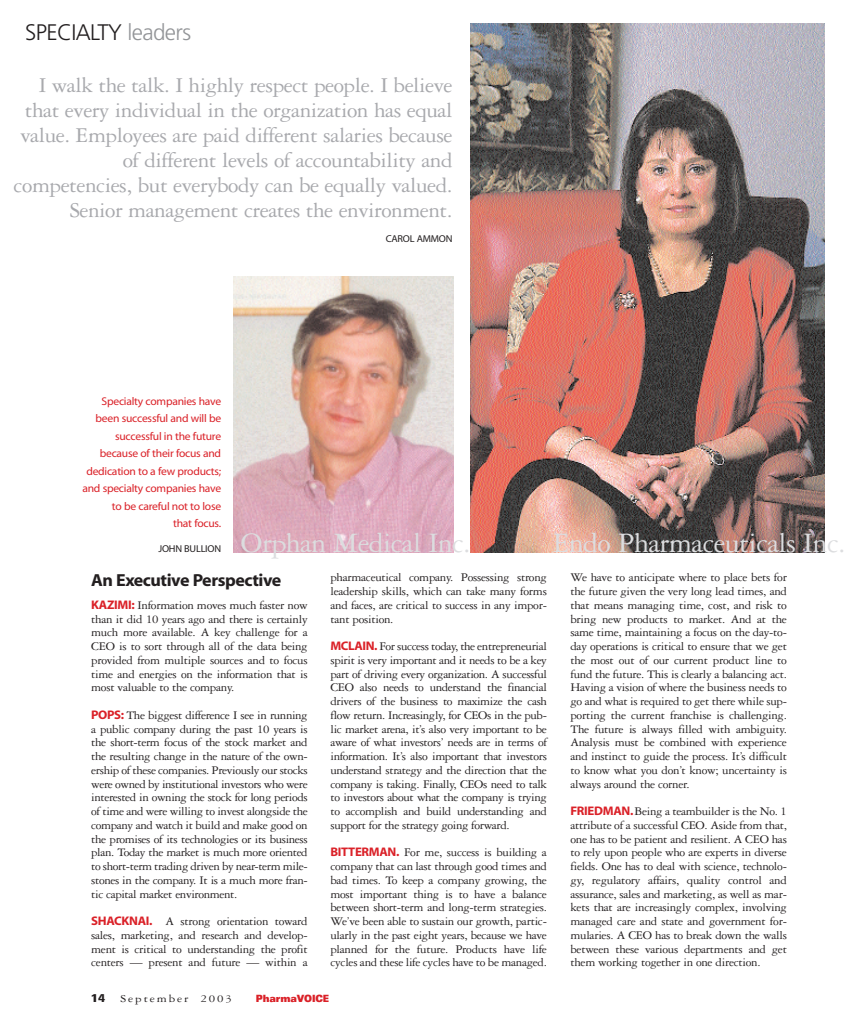
<style>
.page{position:relative;width:855px;height:1035px;background:#fff}
.page>*{position:absolute;margin:0;border:0;box-sizing:border-box;transform-origin:0 0}
.t1{font:30px "Garamond Three";letter-spacing:-.02em;color:#dcdddf}
.t2{font:22.5px/25px "Garamond Three";letter-spacing:-.02em;color:#a8a9ad;text-align:right}
.t3{font:300 22.5px "Frutiger";letter-spacing:-.03em;color:#231f20}
.t4{font:17.5px "Myriad MM 700 600";letter-spacing:-.025em;color:#231f20}
.t5{font:12.5px/13.8px "Garamond Three";letter-spacing:-.025em;color:#231f20;text-align:justify}
.t6{font:11.25px/17.5px "Myriad MM 400 600";letter-spacing:-.02em;color:#da2128;text-align:right}
.t7{font:11.25px "Garamond Three";letter-spacing:.15em;color:#231f20;scale:1.15 1}
.t8{font:700 condensed 11.25px "Univers";color:#231f20;scale:1.4 1}
.t9{font:10px "Myriad MM 400 600";letter-spacing:-.02em;color:#231f20}
.t10{font:900 expanded 10px "Univers";letter-spacing:-.015em;color:#da2128;scale:.75 1}
.s1{color:#939598}
.s2{font-family:"Myriad MM 700 600";color:#da2128}
</style>
<div class="page">
<img style="left:234px;top:276px;width:219px;height:276px">
<img style="left:470px;top:23px;width:354px;height:529px">
<h2 class="t3" style="left:25px;top:23px;width:168px">SPECIALTY <span class="s1">leaders</span></h2>
<p class="t2" style="left:14px;top:75px;width:440px">I walk the talk. I highly respect people. I believe that every individual in the organization has equal value. Employees are paid different salaries because of different levels of accountability and competencies, but everybody can be equally valued.<br>Senior management creates the environment.</p>
<p class="t9" style="left:386px;top:235px;width:68px">CAROL AMMON</p>
<p class="t6" style="left:82px;top:393px;width:140px">Specialty companies have been successful and will be successful in the future because of their focus and dedication to a few products; and specialty companies have to be careful not to lose<br>that focus.</p>
<p class="t9" style="left:158px;top:545px;width:64px">JOHN BULLION</p>
<h1 class="t1" style="left:241px;top:532px;width:231px">Orphan Medical Inc.</h1>
<h1 class="t1" style="left:553px;top:533px;width:294px">Endo Pharmaceuticals Inc.</h1>
<h3 class="t4" style="left:91px;top:574px;width:192px">An Executive Perspective</h3>
<p class="t5" style="left:91px;top:599px;width:218px"><span class="s2">KAZIMI:</span> Information moves much faster now than it did 10 years ago and there is certainly much more available. A key challenge for a CEO is to sort through all of the data being provided from multiple sources and to focus time and energies on the information that is most valuable to the company.</p>
<p class="t5" style="left:91px;top:709px;width:218px"><span class="s2">POPS:</span> The biggest difference I see in running a public company during the past 10 years is the short-term focus of the stock market and the resulting change in the nature of the own&shy;ership of these companies. Previously our stocks were owned by institutional investors who were interested in owning the stock for long periods of time and were willing to invest alongside the company and watch it build and make good on the promises of its technologies or its business plan. Today the market is much more oriented to short-term trading driven by near-term mile&shy;stones in the company. It is a much more fran&shy;tic capital market environment.</p>
<p class="t5" style="left:91px;top:915px;width:218px"><span class="s2">SHACKNAI.</span> A strong orientation toward sales, marketing, and research and develop&shy;ment is critical to understanding the profit centers — present and future — within a</p>
<p class="t5" style="left:570px;top:572px;width:218px">We have to anticipate where to place bets for the future given the very long lead times, and that means managing time, cost, and risk to bring new products to market. And at the same time, maintaining a focus on the day-to&shy;day operations is critical to ensure that we get the most out of our current product line to fund the future. This is clearly a balancing act.<br>Having a vision of where the business needs to go and what is required to get there while sup&shy;porting the current franchise is challenging.<br>The future is always filled with ambiguity.<br>Analysis must be combined with experience and instinct to guide the process. It’s difficult to know what you don’t know; uncertainty is always around the corner.</p>
<p class="t5" style="left:570px;top:805px;width:218px"><span class="s2">FRIEDMAN.</span>Being a teambuilder is the No. 1 attribute of a successful CEO. Aside from that, one has to be patient and resilient. A CEO has to rely upon people who are experts in diverse fields. One has to deal with science, technolo&shy;gy, regulatory affairs, quality control and assurance, sales and marketing, as well as mar&shy;kets that are increasingly complex, involving managed care and state and government for&shy;mularies. A CEO has to break down the walls between these various departments and get them working together in one direction.</p>
<p class="t5" style="left:330px;top:572px;width:218px">pharmaceutical company. Possessing strong leadership skills, which can take many forms and faces, are critical to success in any impor&shy;tant position.</p>
<p class="t5" style="left:330px;top:640px;width:218px"><span class="s2">MCLAIN.</span> For success today, the entrepreneurial spirit is very important and it needs to be a key part of driving every organization. A successful CEO also needs to understand the financial drivers of the business to maximize the cash flow return. Increasingly, for CEOs in the pub&shy;lic market arena, it’s also very important to be aware of what investors’ needs are in terms of information. It’s also important that investors understand strategy and the direction that the company is taking. Finally, CEOs need to talk to investors about what the company is trying to accomplish and build understanding and support for the strategy going forward.</p>
<p class="t5" style="left:330px;top:847px;width:218px"><span class="s2">BITTERMAN.</span> For me, success is building a company that can last through good times and bad times. To keep a company growing, the most important thing is to have a balance between short-term and long-term strategies.<br>We’ve been able to sustain our growth, partic&shy;ularly in the past eight years, because we have planned for the future. Products have life cycles and these life cycles have to be managed.</p>
<p class="t8" style="left:91px;top:994px;width:11px">14</p>
<p class="t7" style="left:121px;top:994px;width:98px">September 2003</p>
<p class="t10" style="left:256px;top:995px;width:99px">PharmaVOICE</p>
</div>
